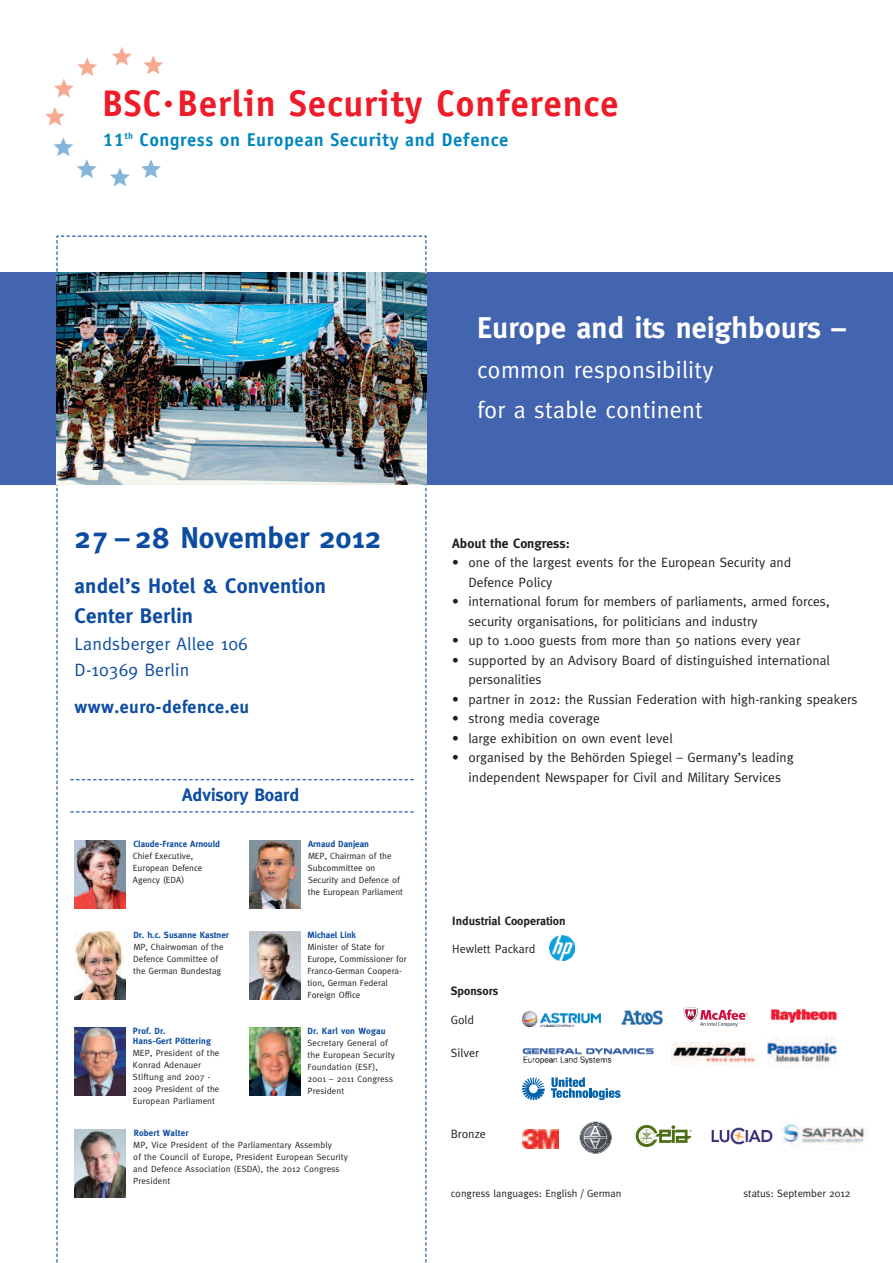
<style>
.page{position:relative;width:893px;height:1263px;background:#fff}
.page>*{position:absolute;margin:0;border:0;box-sizing:border-box;transform-origin:0 0}
.t1{font:700 37.2px "Officina Sans";letter-spacing:.015em;color:#ee1c28}
.t2{font:700 30px "Meta";letter-spacing:.005em;color:#fff}
.t3{font:700 30px "Meta";color:#0d4da1}
.t4{font:24px/40px "Meta";letter-spacing:.01em;color:#fff}
.t5{font:700 21px/30px "Meta";letter-spacing:.01em;color:#0d4da1}
.t6{font:700 18.6px "Officina Sans";letter-spacing:.03em;color:#0086be}
.t7{font:18px/25.5px "Meta";letter-spacing:.01em;color:#0d4da1}
.t8{font:700 18px "Meta";letter-spacing:.025em;color:#0d4da1}
.t9{font:700 18px "Meta";color:#0d4da1}
.t10{font:13.5px/19.5px "Meta";color:#231f20}
.t11{font:700 13.5px "Meta";color:#231f20}
.t12{font:12px "Meta";color:#231f20}
.t13{font:700 12px "Meta";color:#231f20}
.t14{font:10.65px "Meta";letter-spacing:-.005em;color:#231f20}
.t15{font:10.5px "Meta";color:#231f20}
.t16{font:9px/12px "Meta";letter-spacing:.015em;color:#231f20}
.t17{font:700 9px/10.5px "Meta";color:#0d4da1}
</style>
<div class="page">
<svg style="left:143px;top:55px;width:20px;height:19px"></svg>
<svg style="left:112px;top:47px;width:20px;height:19px"></svg>
<svg style="left:54px;top:57px;width:43px;height:40px"></svg>
<svg style="left:45px;top:107px;width:20px;height:19px"></svg>
<svg style="left:53px;top:137px;width:44px;height:41px"></svg>
<svg style="left:110px;top:168px;width:20px;height:18px"></svg>
<svg style="left:141px;top:159px;width:20px;height:19px"></svg>
<div style="left:165px;top:101px;width:7px;height:6px;background:#ee1c28;border-radius:50%"></div>
<div style="left:0;top:272px;width:893px;height:213px;background:#4365b0"></div>
<img style="left:522px;top:1048px;width:132px;height:17px">
<img style="left:770px;top:1009px;width:67px;height:14px">
<svg style="left:683px;top:1007px;width:64px;height:20px"></svg>
<img style="left:672px;top:1043px;width:85px;height:23px">
<img style="left:767px;top:1037px;width:71px;height:31px">
<img style="left:781px;top:1123px;width:87px;height:23px">
<img style="left:622px;top:1010px;width:40px;height:14px">
<img style="left:579px;top:1121px;width:33px;height:33px">
<svg style="left:636px;top:1125px;width:56px;height:22px"></svg>
<img style="left:522px;top:1012px;width:79px;height:15px">
<img style="left:711px;top:1127px;width:62px;height:18px">
<svg style="left:522px;top:1077px;width:23px;height:23px"></svg>
<svg style="left:551px;top:1077px;width:70px;height:23px"></svg>
<img style="left:522px;top:1129px;width:36px;height:19px">
<img style="left:550px;top:936px;width:24px;height:24px">
<img style="left:56px;top:235px;width:371px;height:1028px">
<h1 class="t1" style="left:102px;top:89px;width:518px">BSC Berlin Security Conference</h1>
<h3 class="t6" style="left:103px;top:132px;width:407px">11<sup>th</sup> Congress on European Security and Defence</h3>
<h2 class="t3" style="left:75px;top:520px;width:308px">27 – 28 November 2012</h2>
<h3 class="t5" style="left:75px;top:571px;width:253px">andel’s Hotel &amp; Convention<br>Center Berlin</h3>
<h3 class="t7" style="left:75px;top:631px;width:175px">Landsberger Allee 106<br>D-10369 Berlin</h3>
<h3 class="t8" style="left:75px;top:696px;width:176px">www.euro-defence.eu</h3>
<h3 class="t9" style="left:182px;top:784px;width:119px">Advisory Board</h3>
<p class="t17" style="left:133px;top:838px;width:88px">Claude-France Arnould</p>
<p class="t16" style="left:133px;top:850px;width:71px">Chief Executive,<br>European Defence<br>Agency (EDA)</p>
<p class="t17" style="left:133px;top:930px;width:97px">Dr. h.c. Susanne Kastner</p>
<p class="t16" style="left:133px;top:941px;width:92px">MP, Chairwoman of the<br>Defence Committee of the German Bundestag</p>
<p class="t17" style="left:133px;top:1025px;width:80px">Prof. Dr.<br>Hans-Gert Pöttering</p>
<p class="t16" style="left:133px;top:1047px;width:88px">MEP, President of the<br>Konrad Adenauer<br>Stiftung and 2007 -<br>2009 President of the<br>European Parliament</p>
<p class="t17" style="left:308px;top:838px;width:63px">Arnaud Danjean</p>
<p class="t16" style="left:308px;top:850px;width:97px">MEP, Chairman of the<br>Subcommittee on<br>Security and Defence of the European Parliament</p>
<p class="t17" style="left:307px;top:930px;width:50px">Michael Link</p>
<p class="t16" style="left:307px;top:941px;width:101px">Minister of State for<br>Europe, Commissioner for<br>Franco-German Coopera&shy;tion, German Federal<br>Foreign Office</p>
<p class="t17" style="left:307px;top:1025px;width:80px">Dr. Karl von Wogau</p>
<p class="t16" style="left:307px;top:1037px;width:89px">Secretary General of the European Security<br>Foundation (ESF),<br>2001 – 2011 Congress<br>President</p>
<p class="t17" style="left:134px;top:1127px;width:56px">Robert Walter</p>
<p class="t16" style="left:133px;top:1139px;width:216px">MP, Vice President of the Parliamentary Assembly<br>of the Council of Europe, President European Security and Defence Association (ESDA), the 2012 Congress President</p>
<h2 class="t2" style="left:477px;top:310px;width:370px">Europe and its neighbours –</h2>
<h3 class="t4" style="left:477px;top:349px;width:238px">common responsibility for a stable continent</h3>
<h3 class="t11" style="left:452px;top:535px;width:119px">About the Congress:</h3>
<h3 class="t10" style="left:468px;top:553px;width:324px;text-indent:-16px">• one of the largest events for the European Security and<br>Defence Policy</h3>
<h3 class="t10" style="left:468px;top:592px;width:363px;text-indent:-16px">• international forum for members of parliaments, armed forces, security organisations, for politicians and industry</h3>
<h3 class="t10" style="left:452px;top:631px;width:350px">• up to 1.000 guests from more than 50 nations every year</h3>
<h3 class="t10" style="left:468px;top:650px;width:363px;text-indent:-16px">• supported by an Advisory Board of distinguished international personalities</h3>
<h3 class="t10" style="left:452px;top:689px;width:407px">• partner in 2012: the Russian Federation with high-ranking speakers</h3>
<h3 class="t10" style="left:452px;top:709px;width:149px">• strong media coverage</h3>
<h3 class="t10" style="left:452px;top:728px;width:222px">• large exhibition on own event level</h3>
<h3 class="t10" style="left:452px;top:748px;width:343px;text-align:center">• organised by the Behörden Spiegel – Germany’s leading independent Newspaper for Civil and Military Services</h3>
<h3 class="t13" style="left:452px;top:914px;width:115px">Industrial Cooperation</h3>
<h3 class="t12" style="left:452px;top:942px;width:85px">Hewlett Packard</h3>
<h3 class="t13" style="left:451px;top:984px;width:49px">Sponsors</h3>
<h3 class="t12" style="left:451px;top:1013px;width:25px">Gold</h3>
<h3 class="t12" style="left:451px;top:1046px;width:30px">Silver</h3>
<h3 class="t12" style="left:451px;top:1127px;width:37px">Bronze</h3>
<p class="t15" style="left:451px;top:1187px;width:172px">congress languages: English / German</p>
<p class="t14" style="left:744px;top:1187px;width:108px">status: September 2012</p>
</div>
